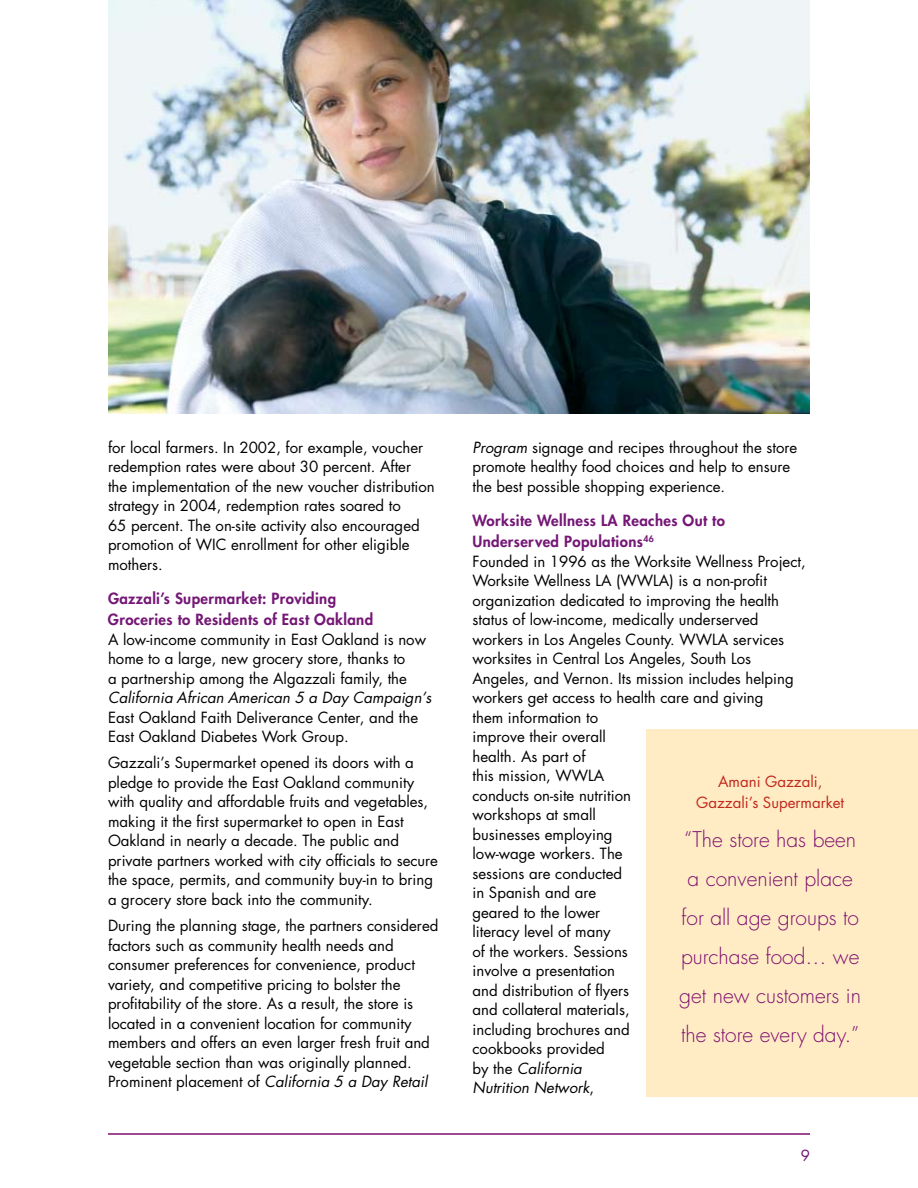
<style>
.page{position:relative;width:918px;height:1188px;background:#fff}
.page>*{position:absolute;margin:0;border:0;box-sizing:border-box;transform-origin:0 0}
.t1{font:300 21px/39px "Futura";color:#7e0c6e;text-align:center}
.t2{font:15px/19.5px "Futura";color:#000}
.t3{font:800 15px/21px "Futura";letter-spacing:.025em;color:#741776}
.t4{font:italic 15px "Futura";color:#000}
.t5{font:15px/21px "Futura";color:#c1271b;text-align:center}
.s1{font-style:italic}
</style>
<div class="page">
<hr style="left:108px;top:1133px;width:702px;height:2px;background:#7e0c6e">
<img style="left:108px;top:0;width:702px;height:414px">
<div style="left:646px;top:729px;width:272px;height:367px;background:#ffecc5"></div>
<p class="t2" style="left:108px;top:437px;width:328px">for local farmers. In 2002, for example, voucher redemption rates were about 30 percent. After<br>the implementation of the new voucher distribution strategy in 2004, redemption rates soared to<br>65 percent. The on-site activity also encouraged promotion of WIC enrollment for other eligible mothers.</p>
<p class="t3" style="left:108px;top:588px;width:267px">Gazzali’s Supermarket: Providing<br>Groceries to Residents of East Oakland</p>
<p class="t2" style="left:108px;top:629px;width:320px">A low-income community in East Oakland is now home to a large, new grocery store, thanks to<br>a partnership among the Algazzali family, the</p>
<p class="t4" style="left:108px;top:687px;width:325px">California African American 5 a Day Campaign’s</p>
<p class="t2" style="left:108px;top:707px;width:312px">East Oakland Faith Deliverance Center, and the<br>East Oakland Diabetes Work Group.</p>
<p class="t2" style="left:108px;top:753px;width:332px">Gazzali’s Supermarket opened its doors with a pledge to provide the East Oakland community with quality and affordable fruits and vegetables, making it the first supermarket to open in East Oakland in nearly a decade. The public and private partners worked with city officials to secure the space, permits, and community buy-in to bring a grocery store back into the community.</p>
<p class="t2" style="left:108px;top:916px;width:332px">During the planning stage, the partners considered factors such as community health needs and consumer preferences for convenience, product variety, and competitive pricing to bolster the profitability of the store. As a result, the store is located in a convenient location for community members and offers an even larger fresh fruit and vegetable section than was originally planned.<br>Prominent placement of <span class="s1">California 5 a Day Retail</span></p>
<p class="t2" style="left:472px;top:437px;width:326px"><span class="s1">Program</span> signage and recipes throughout the store promote healthy food choices and help to ensure the best possible shopping experience.</p>
<p class="t3" style="left:472px;top:510px;width:254px">Worksite Wellness LA Reaches Out to<br>Underserved Populations<sup>46</sup></p>
<p class="t2" style="left:472px;top:551px;width:335px">Founded in 1 996 as the Worksite Wellness Project,<br>Worksite Wellness LA (WWLA) is a non-profit organization dedicated to improving the health status of low-income, medically underserved workers in Los Angeles County. WWLA services worksites in Central Los Angeles, South Los<br>Angeles, and Vernon. Its mission includes helping workers get access to health care and giving<br>them information to<br>improve their overall<br>health. As part of<br>this mission, WWLA<br>conducts on-site nutrition<br>workshops at small<br>businesses employing<br>low-wage workers. The<br>sessions are conducted<br>in Spanish and are<br>geared to the lower<br>literacy level of many<br>of the workers. Sessions<br>involve a presentation<br>and distribution of flyers<br>and collateral materials,<br>including brochures and<br>cookbooks provided<br>by the <span class="s1">California<br>Nutrition Network</span>,</p>
<p class="t5" style="left:696px;top:771px;width:149px">Amani Gazzali,<br>Gazzali’s Supermarket</p>
<h1 class="t1" style="left:679px;top:820px;width:183px">“The store has been a convenient place for all age groups to purchase food… we get new customers in the store every day.”</h1>
</div>
